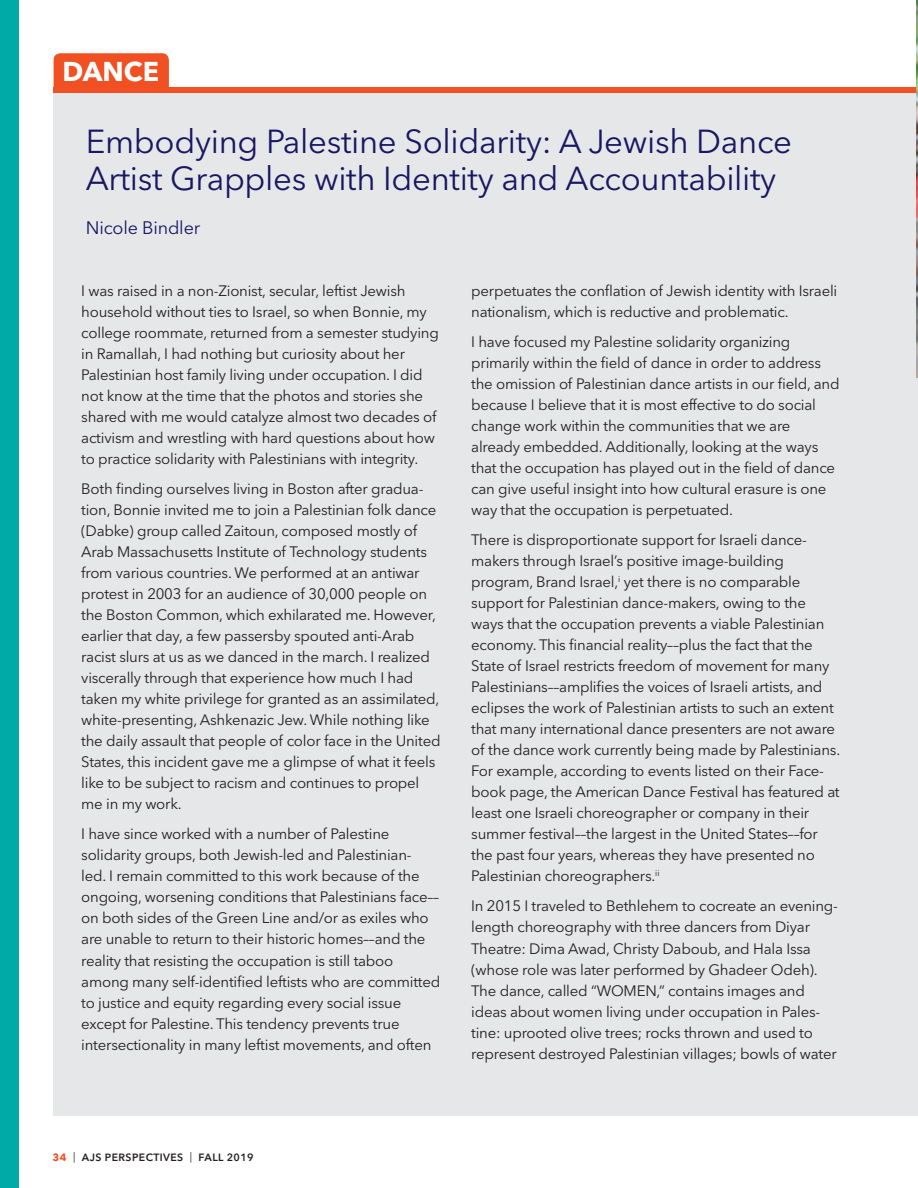
<style>
.page{position:relative;width:918px;height:1188px;background:#fff}
.page>*{position:absolute;margin:0;border:0;box-sizing:border-box;transform-origin:0 0}
.Title_Expanding_The{font:33px/37.5px "Avenir Next LT Pro";letter-spacing:-.01em;color:#1b1661}
.Expanding_The_Canon{font:700 27px "Avenir Next LT Pro";color:#fff}
.Author_name{font:18px "Avenir Next LT Pro";letter-spacing:-.01em;color:#1b1661}
.Body_Copy{font:15px/21px "Avenir Next LT Pro";letter-spacing:-.015em;color:#231f20}
.t1{font:600 10.5px "Avenir Next LT Pro";letter-spacing:.04em;color:#231f20}
.s1{font-weight:700;color:#f05022}
.s2{font-weight:400}
</style>
<div class="page">
<div style="left:0;top:0;width:19px;height:1187px;background:#00aba7"></div>
<div style="left:54px;top:53px;width:115px;height:58px;background:#f05022;border-radius:7px"></div>
<div style="left:54px;top:89px;width:864px;height:1026px;background:#e6e7e9"></div>
<div style="left:54px;top:88px;width:864px;height:5px;background:#f05022"></div>
<img style="left:917px;top:1px;width:1px;height:377px">
<p class="Expanding_The_Canon" style="left:63px;top:55px;width:98px">DANCE</p>
<p class="Title_Expanding_The" style="left:86px;top:122px;width:708px">Embodying Palestine Solidarity: A Jewish Dance<br>Artist Grapples with Identity and Accountability</p>
<p class="Author_name" style="left:86px;top:217px;width:116px">Nicole Bindler</p>
<p class="Body_Copy" style="left:81px;top:280px;width:359px">I was raised in a non-Zionist, secular, leftist Jewish household without ties to Israel, so when Bonnie, my college roommate, returned from a semester studying in Ramallah, I had nothing but curiosity about her Palestinian host family living under occupation. I did not know at the time that the photos and stories she shared with me would catalyze almost two decades of activism and wrestling with hard questions about how to practice solidarity with Palestinians with integrity.</p>
<p class="Body_Copy" style="left:81px;top:478px;width:361px">Both finding ourselves living in Boston after gradua&shy;tion, Bonnie invited me to join a Palestinian folk dance (Dabke) group called Zaitoun, composed mostly of Arab Massachusetts Institute of Technology students from various countries. We performed at an antiwar protest in 2003 for an audience of 30,000 people on the Boston Common, which exhilarated me. However, earlier that day, a few passersby spouted anti-Arab racist slurs at us as we danced in the march. I realized viscerally through that experience how much I had taken my white privilege for granted as an assimilated, white-presenting, Ashkenazic Jew. While nothing like the daily assault that people of color face in the United States, this incident gave me a glimpse of what it feels like to be subject to racism and continues to propel me in my work.</p>
<p class="Body_Copy" style="left:81px;top:823px;width:360px">I have since worked with a number of Palestine solidarity groups, both Jewish-led and Palestinian&shy;led. I remain committed to this work because of the ongoing, worsening conditions that Palestinians face–– on both sides of the Green Line and/or as exiles who are unable to return to their historic homes––and the reality that resisting the occupation is still taboo among many self-identified leftists who are committed to justice and equity regarding every social issue except for Palestine. This tendency prevents true intersectionality in many leftist movements, and often</p>
<p class="Body_Copy" style="left:471px;top:280px;width:368px">perpetuates the conflation of Jewish identity with Israeli nationalism, which is reductive and problematic.</p>
<p class="Body_Copy" style="left:471px;top:331px;width:370px">I have focused my Palestine solidarity organizing primarily within the field of dance in order to address the omission of Palestinian dance artists in our field, and because I believe that it is most effective to do social change work within the communities that we are already embedded. Additionally, looking at the ways that the occupation has played out in the field of dance can give useful insight into how cultural erasure is one way that the occupation is perpetuated.</p>
<p class="Body_Copy" style="left:471px;top:529px;width:370px">There is disproportionate support for Israeli dance&shy;makers through Israel’s positive image-building program, Brand Israel,<sup>i</sup> yet there is no comparable support for Palestinian dance-makers, owing to the ways that the occupation prevents a viable Palestinian economy. This financial reality––plus the fact that the State of Israel restricts freedom of movement for many Palestinians––amplifies the voices of Israeli artists, and eclipses the work of Palestinian artists to such an extent that many international dance presenters are not aware of the dance work currently being made by Palestinians.<br>For example, according to events listed on their Face&shy;book page, the American Dance Festival has featured at least one Israeli choreographer or company in their summer festival––the largest in the United States––for the past four years, whereas they have presented no Palestinian choreographers.<sup>ii</sup></p>
<p class="Body_Copy" style="left:471px;top:895px;width:368px">In 2015 I traveled to Bethlehem to cocreate an evening&shy;length choreography with three dancers from Diyar Theatre: Dima Awad, Christy Daboub, and Hala Issa (whose role was later performed by Ghadeer Odeh).<br>The dance, called “WOMEN,” contains images and ideas about women living under occupation in Pales&shy;tine: uprooted olive trees; rocks thrown and used to represent destroyed Palestinian villages; bowls of water</p>
<p class="t1" style="left:53px;top:1151px;width:202px"><span class="s1">34</span> <span class="s2">|</span> AJS PERSPECTIVES <span class="s2">|</span> FALL 2019</p>
</div>
